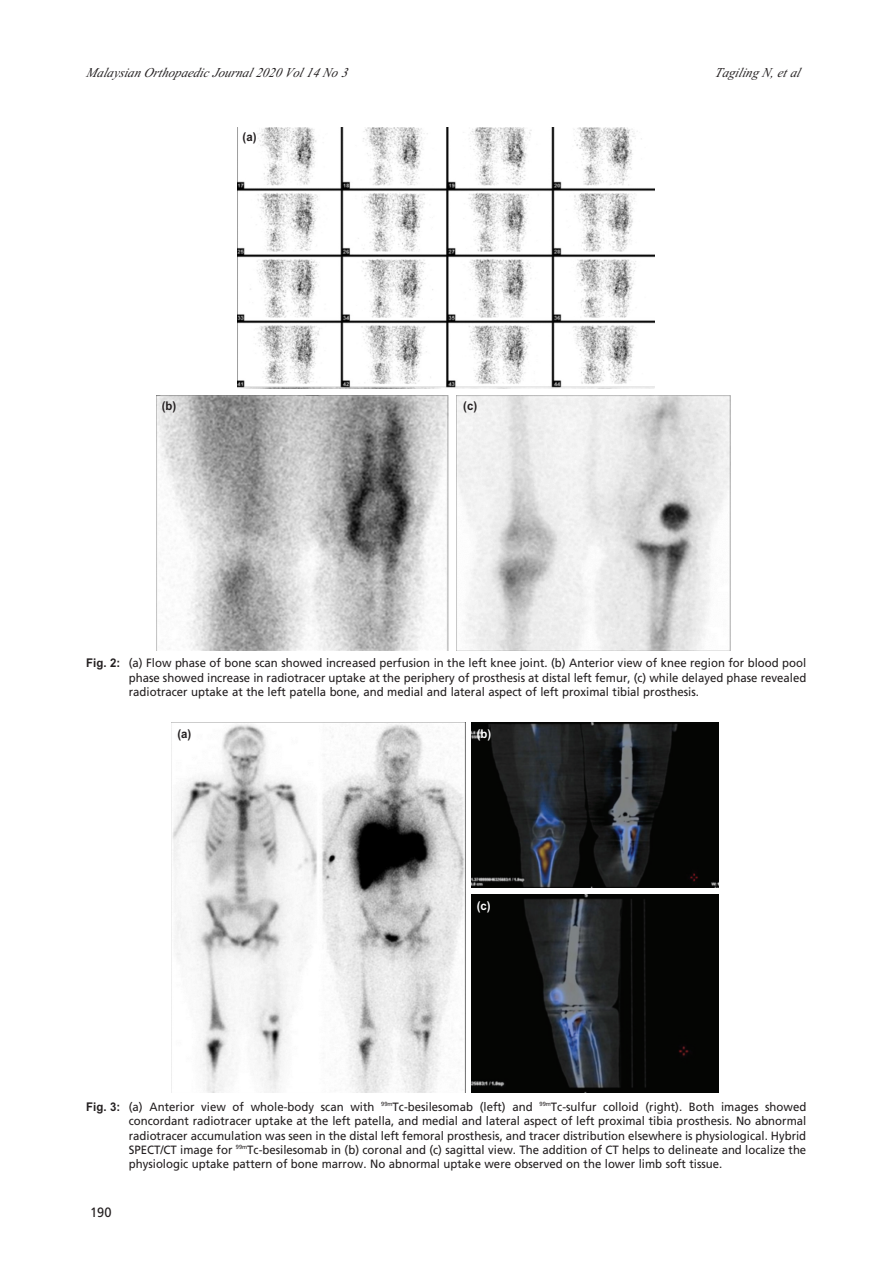
<style>
.page{position:relative;width:893px;height:1265px;background:#fff}
.page>*{position:absolute;margin:0;border:0;box-sizing:border-box;transform-origin:0 0}
.t1{font:italic 13.5px "Times New Roman";color:#231f20;scale:.95 1}
.t2{font:13.5px "Frutiger LT Std";color:#231f20;scale:.95 1}
.t3{font:12px/14.4px "Frutiger LT Std";color:#231f20;text-align:justify;scale:.95 1}
.t4{font:700 12px "Arial";color:#231f20;scale:.95 1}
.t5{font:700 12px "Arial";color:#fff;scale:.95 1}
.s1{font-family:"Arial";font-weight:700}
</style>
<div class="page">
<img style="left:237px;top:127px;width:417px;height:261px">
<img style="left:156px;top:395px;width:292px;height:255px">
<img style="left:456px;top:395px;width:274px;height:255px">
<img style="left:172px;top:722px;width:293px;height:370px">
<img style="left:471px;top:722px;width:247px;height:165px">
<img style="left:471px;top:895px;width:247px;height:197px">
<p class="t1" style="left:86px;top:65px;width:280px">Malaysian Orthopaedic Journal 2020 Vol 14 No 3</p>
<p class="t1" style="left:715px;top:65px;width:95px">Tagiling N, et al</p>
<p class="t4" style="left:243px;top:130px;width:16px">(a)</p>
<p class="t4" style="left:162px;top:399px;width:17px">(b)</p>
<p class="t4" style="left:463px;top:399px;width:16px">(c)</p>
<p class="t3" style="left:129px;top:657px;width:714px;text-indent:-43px"><span class="s1">Fig. 2:</span> (a) Flow phase of bone scan showed increased perfusion in the left knee joint. (b) Anterior view of knee region for blood pool phase showed increase in radiotracer uptake at the periphery of prosthesis at distal left femur, (c) while delayed phase revealed radiotracer uptake at the left patella bone, and medial and lateral aspect of left proximal tibial prosthesis.</p>
<p class="t4" style="left:177px;top:726px;width:16px">(a)</p>
<p class="t5" style="left:477px;top:726px;width:17px">(b)</p>
<p class="t5" style="left:477px;top:899px;width:16px">(c)</p>
<p class="t3" style="left:129px;top:1100px;width:715px;text-indent:-42px"><span class="s1">Fig. 3:</span> (a) Anterior view of whole-body scan with <sup>99m</sup>Tc-besilesomab (left) and <sup>99m</sup>Tc-sulfur colloid (right). Both images showed concordant radiotracer uptake at the left patella, and medial and lateral aspect of left proximal tibia prosthesis. No abnormal radiotracer accumulation was seen in the distal left femoral prosthesis, and tracer distribution elsewhere is physiological. Hybrid SPECT/CT image for <sup>99m</sup>Tc-besilesomab in (b) coronal and (c) sagittal view. The addition of CT helps to delineate and localize the physiologic uptake pattern of bone marrow. No abnormal uptake were observed on the lower limb soft tissue.</p>
<p class="t2" style="left:90px;top:1207px;width:24px">190</p>
</div>
